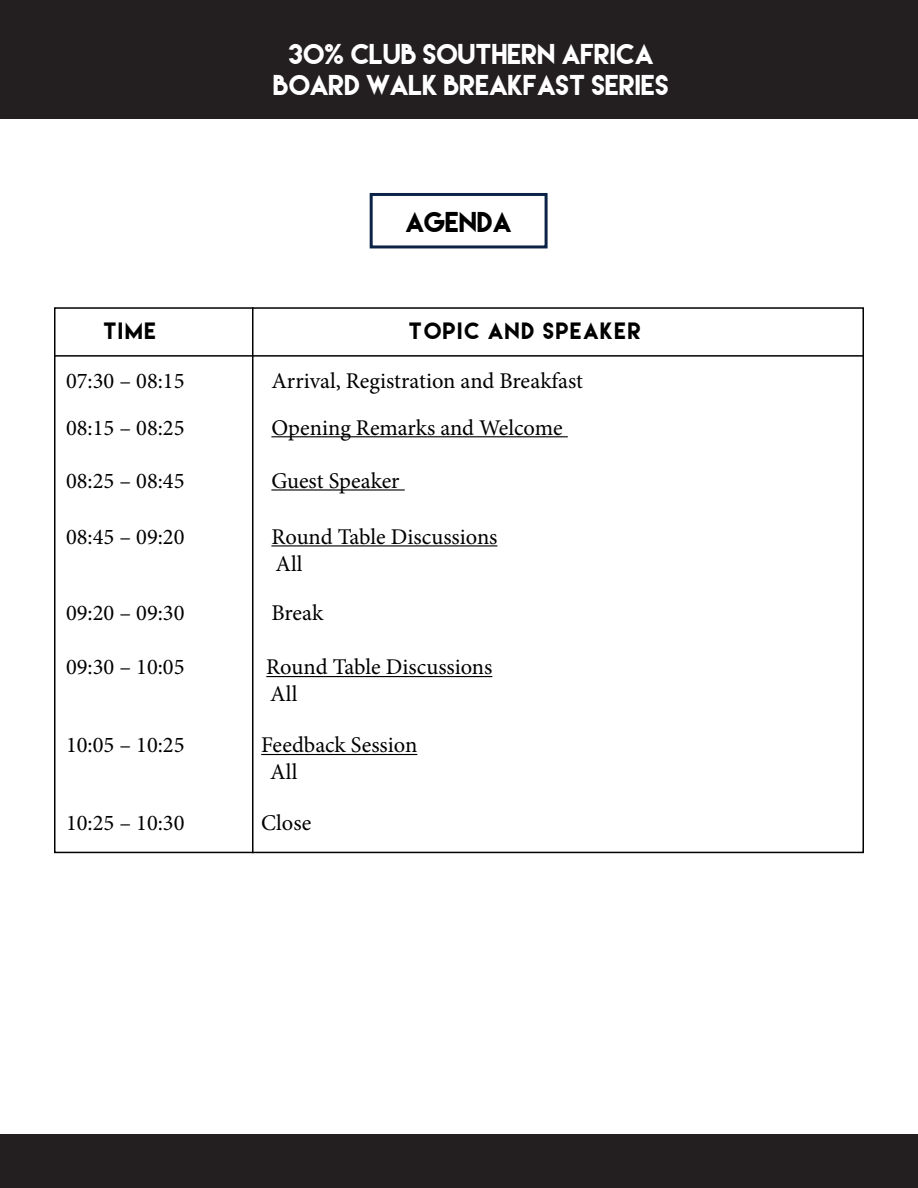
<style>
.page{position:relative;width:918px;height:1188px;background:#fff}
.page>*{position:absolute;margin:0;border:0;box-sizing:border-box;transform-origin:0 0}
.t1{font:25.5px/30.6px "Lemon Milk";color:#fff;text-align:center}
.t2{font:25.5px "Lemon Milk";color:#000}
.t3{font:22.5px/27px "Minion Pro";color:#000}
.t4{font:21px "Lemon Milk";letter-spacing:.08em;color:#000}
</style>
<div class="page">
<div style="left:370px;top:193px;width:178px;height:55px;border:3px solid #0b2347"></div>
<div style="left:0;top:0;width:918px;height:119px;background:#231f20"></div>
<div style="left:0;top:1134px;width:918px;height:54px;background:#231f20"></div>
<hr style="left:54px;top:355px;width:810px;height:2px;background:#000">
<hr style="left:252px;top:307px;width:2px;height:546px;background:#000">
<hr style="left:271px;top:436px;width:297px;height:1px;background:#000">
<hr style="left:271px;top:489px;width:134px;height:2px;background:#000">
<hr style="left:271px;top:545px;width:226px;height:1px;background:#000">
<hr style="left:266px;top:676px;width:226px;height:1px;background:#000">
<hr style="left:261px;top:754px;width:156px;height:1px;background:#000">
<p class="t1" style="left:274px;top:39px;width:397px">30% CLUB SOUTHERN AFRICA<br>BOARD WALK BREAKFAST SERIES</p>
<p class="t2" style="left:406px;top:209px;width:107px">AGENDA</p>
<p class="t4" style="left:104px;top:320px;width:54px">TIME</p>
<p class="t4" style="left:410px;top:320px;width:233px">TOPIC AND SPEAKER</p>
<p class="t3" style="left:66px;top:368px;width:120px">07:30 – 08:15</p>
<p class="t3" style="left:271px;top:368px;width:313px">Arrival, Registration and Breakfast</p>
<p class="t3" style="left:66px;top:414px;width:120px">08:15 – 08:25</p>
<p class="t3" style="left:271px;top:414px;width:293px">Opening Remarks and Welcome</p>
<p class="t3" style="left:66px;top:467px;width:120px">08:25 – 08:45</p>
<p class="t3" style="left:271px;top:467px;width:130px">Guest Speaker</p>
<p class="t3" style="left:66px;top:523px;width:120px">08:45 – 09:20</p>
<p class="t3" style="left:271px;top:523px;width:228px">Round Table Discussions<br>All</p>
<p class="t3" style="left:66px;top:600px;width:120px">09:20 – 09:30</p>
<p class="t3" style="left:271px;top:600px;width:53px">Break</p>
<p class="t3" style="left:66px;top:654px;width:120px">09:30 – 10:05</p>
<p class="t3" style="left:266px;top:654px;width:228px">Round Table Discussions<br>All</p>
<p class="t3" style="left:66px;top:732px;width:120px">10:05 – 10:25</p>
<p class="t3" style="left:270px;top:732px;width:149px;text-indent:-9px">Feedback Session<br>All</p>
<p class="t3" style="left:66px;top:810px;width:120px">10:25 – 10:30</p>
<p class="t3" style="left:261px;top:810px;width:52px">Close</p>
</div>
